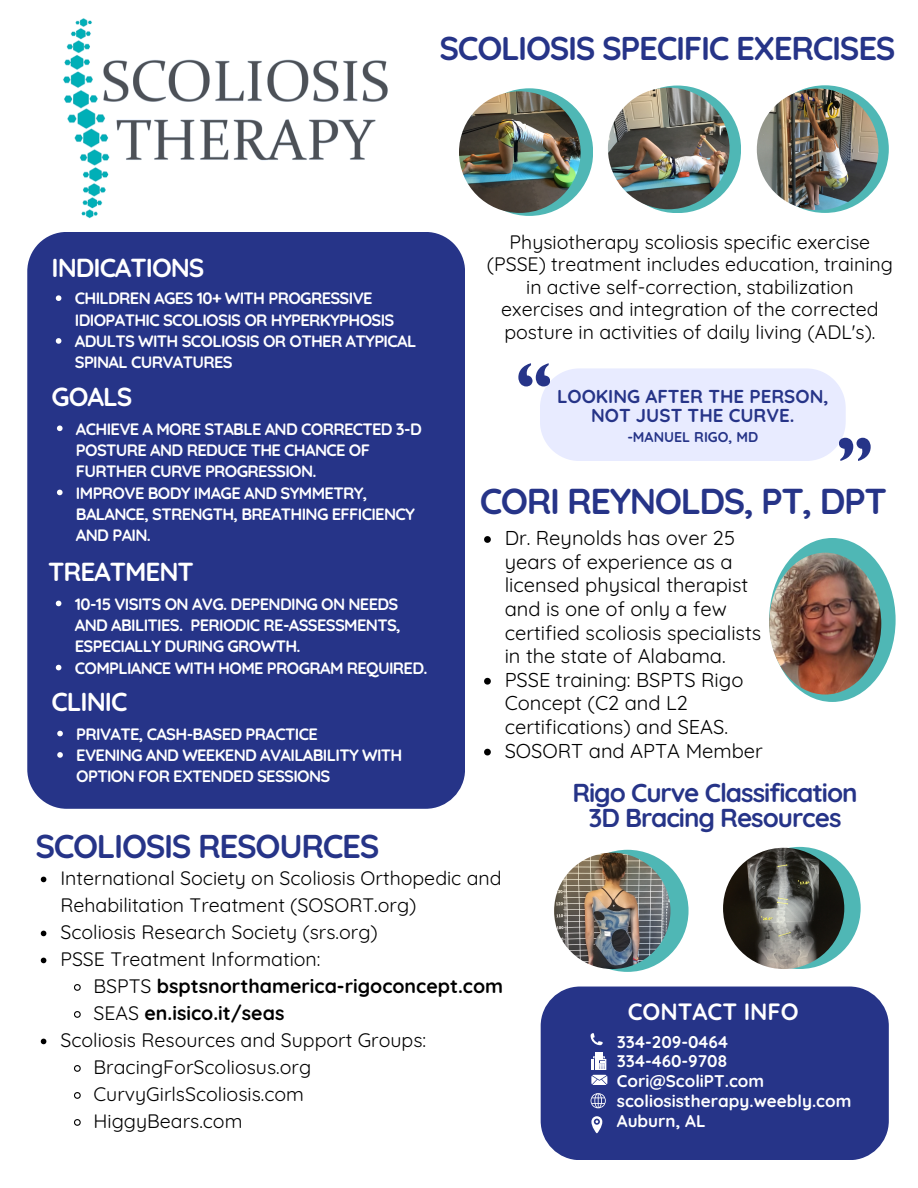
<style>
.page{position:relative;width:918px;height:1188px;background:#fff}
.page>*{position:absolute;margin:0;border:0;box-sizing:border-box;transform-origin:0 0}
.t1{font:700 36px "Quicksand";letter-spacing:-.04em;color:#263488}
.t2{font:700 33px "Quicksand";letter-spacing:-.04em;color:#263488}
.t3{font:700 26.1px "Quicksand";letter-spacing:-.04em;color:#fff}
.t4{font:700 25.95px "Quicksand";letter-spacing:-.04em;color:#263488}
.t5{font:700 23.55px "Quicksand";color:#fff}
.t6{font:20.1px/23.7px "Quicksand";color:#000}
.t7{font:19.5px/22.5px "Quicksand";color:#000}
.t8{font:700 19.5px "Quicksand";color:#000}
.t9{font:700 18.75px/19.2px "Quicksand";color:#263488;text-align:center}
.t10{font:700 16.95px "Quicksand";color:#fff}
.t11{font:700 16.5px/21.3px "Quicksand";letter-spacing:-.04em;color:#fff}
.t12{font:700 14.25px "Quicksand";color:#263488}
.s1{font-weight:400}
</style>
<div class="page">
<div style="left:466px;top:88px;width:127px;height:128px;background:#4fb7b5;border-radius:50%"></div>
<svg style="left:761px;top:85px;width:128px;height:128px;background:#59b7b4"></svg>
<div style="left:613px;top:86px;width:128px;height:127px;background:#4fb7b5;border-radius:50%"></div>
<img style="left:459px;top:91px;width:122px;height:122px;border-radius:50%">
<img style="left:757px;top:89px;width:121px;height:121px;border-radius:50%">
<img style="left:608px;top:88px;width:122px;height:121px;border-radius:50%">
<img style="left:63px;top:18px;width:325px;height:201px">
<svg style="left:518px;top:363px;width:352px;height:98px"></svg>
<div style="left:769px;top:538px;width:127px;height:164px;background:#4fb7b5;border-radius:50%"></div>
<img style="left:769px;top:553px;width:112px;height:142px;border-radius:50%">
<div style="left:27px;top:232px;width:438px;height:577px;background:#263488"></div>
<svg style="left:484px;top:536px;width:7px;height:7px"></svg>
<svg style="left:484px;top:678px;width:7px;height:7px"></svg>
<svg style="left:484px;top:749px;width:7px;height:6px"></svg>
<div style="left:566px;top:850px;width:123px;height:122px;background:#4fb7b5;border-radius:50%"></div>
<img style="left:554px;top:853px;width:116px;height:116px;border-radius:50%">
<div style="left:739px;top:847px;width:122px;height:122px;background:#4fb7b5;border-radius:50%"></div>
<img style="left:723px;top:848px;width:121px;height:121px;border-radius:50%">
<svg style="left:41px;top:877px;width:5px;height:5px"></svg>
<svg style="left:41px;top:931px;width:5px;height:5px"></svg>
<svg style="left:41px;top:958px;width:5px;height:5px"></svg>
<svg style="left:74px;top:984px;width:7px;height:7px"></svg>
<svg style="left:74px;top:1011px;width:7px;height:7px"></svg>
<svg style="left:41px;top:1039px;width:5px;height:5px"></svg>
<svg style="left:74px;top:1065px;width:7px;height:7px"></svg>
<svg style="left:74px;top:1092px;width:7px;height:7px"></svg>
<svg style="left:74px;top:1119px;width:7px;height:7px"></svg>
<svg style="left:57px;top:426px;width:6px;height:5px"></svg>
<svg style="left:57px;top:490px;width:6px;height:5px"></svg>
<svg style="left:57px;top:731px;width:6px;height:5px"></svg>
<svg style="left:57px;top:752px;width:6px;height:6px"></svg>
<svg style="left:56px;top:601px;width:5px;height:5px"></svg>
<svg style="left:56px;top:665px;width:5px;height:5px"></svg>
<div style="left:541px;top:987px;width:348px;height:173px;background:#263488;border-radius:39px"></div>
<svg style="left:591px;top:1033px;width:12px;height:12px"></svg>
<svg style="left:591px;top:1093px;width:15px;height:15px"></svg>
<svg style="left:591px;top:1116px;width:11px;height:17px"></svg>
<div style="left:595px;top:1052px;width:8px;height:6px;background:#fff"></div>
<svg style="left:591px;top:1056px;width:16px;height:29px"></svg>
<svg style="left:56px;top:295px;width:5px;height:6px"></svg>
<svg style="left:56px;top:338px;width:5px;height:6px"></svg>
<p class="t2" style="left:440px;top:27px;width:457px">SCOLIOSIS SPECIFIC EXERCISES</p>
<p class="t3" style="left:52px;top:251px;width:154px">INDICATIONS</p>
<p class="t11" style="left:75px;top:288px;width:321px">CHILDREN AGES 10+ WITH PROGRESSIVE<br>IDIOPATHIC SCOLIOSIS OR HYPERKYPHOSIS</p>
<p class="t11" style="left:75px;top:330px;width:343px">ADULTS WITH SCOLIOSIS OR OTHER ATYPICAL<br>SPINAL CURVATURES</p>
<p class="t3" style="left:52px;top:380px;width:82px">GOALS</p>
<p class="t11" style="left:76px;top:418px;width:347px">ACHIEVE A MORE STABLE AND CORRECTED 3-D<br>POSTURE AND REDUCE THE CHANCE OF<br>FURTHER CURVE PROGRESSION.</p>
<p class="t11" style="left:76px;top:482px;width:341px">IMPROVE BODY IMAGE AND SYMMETRY,<br>BALANCE, STRENGTH, BREATHING EFFICIENCY<br>AND PAIN.</p>
<p class="t3" style="left:48px;top:555px;width:147px">TREATMENT</p>
<p class="t11" style="left:75px;top:593px;width:327px">10-15 VISITS ON AVG. DEPENDING ON NEEDS<br>AND ABILITIES. PERIODIC RE-ASSESSMENTS,<br>ESPECIALLY DURING GROWTH.</p>
<p class="t11" style="left:75px;top:657px;width:354px">COMPLIANCE WITH HOME PROGRAM REQUIRED.</p>
<p class="t3" style="left:52px;top:685px;width:77px">CLINIC</p>
<p class="t11" style="left:76px;top:723px;width:243px">PRIVATE, CASH-BASED PRACTICE</p>
<p class="t11" style="left:76px;top:744px;width:328px">EVENING AND WEEKEND AVAILABILITY WITH<br>OPTION FOR EXTENDED SESSIONS</p>
<p class="t2" style="left:35px;top:825px;width:346px">SCOLIOSIS RESOURCES</p>
<p class="t7" style="left:487px;top:230px;width:408px;text-align:center">Physiotherapy scoliosis specific exercise (PSSE) treatment includes education, training in active self-correction, stabilization exercises and integration of the corrected posture in activities of daily living (ADL's).</p>
<p class="t9" style="left:557px;top:386px;width:273px">LOOKING AFTER THE PERSON,<br>NOT JUST THE CURVE.</p>
<p class="t12" style="left:627px;top:428px;width:132px">-MANUEL RIGO, MD</p>
<p class="t1" style="left:480px;top:478px;width:409px">CORI REYNOLDS, PT, DPT</p>
<p class="t6" style="left:505px;top:526px;width:258px">Dr. Reynolds has over 25 years of experience as a licensed physical therapist and is one of only a few certified scoliosis specialists in the state of Alabama.</p>
<p class="t6" style="left:505px;top:667px;width:240px">PSSE training: BSPTS Rigo<br>Concept (C2 and L2 certifications) and SEAS.</p>
<p class="t6" style="left:505px;top:738px;width:260px">SOSORT and APTA Member</p>
<p class="t4" style="left:572px;top:776px;width:287px">Rigo Curve Classification</p>
<p class="t4" style="left:588px;top:801px;width:255px">3D Bracing Resources</p>
<p class="t7" style="left:60px;top:864px;width:443px;line-height:27px">International Society on Scoliosis Orthopedic and<br>Rehabilitation Treatment (SOSORT.org)</p>
<p class="t7" style="left:60px;top:920px;width:319px">Scoliosis Research Society (srs.org)</p>
<p class="t7" style="left:60px;top:947px;width:262px">PSSE Treatment Information:</p>
<p class="t8" style="left:94px;top:973px;width:411px"><span class="s1">BSPTS</span> bsptsnorthamerica-rigoconcept.com</p>
<p class="t8" style="left:94px;top:1000px;width:192px"><span class="s1">SEAS</span> en.isico.it/seas</p>
<p class="t7" style="left:60px;top:1028px;width:367px">Scoliosis Resources and Support Groups:</p>
<p class="t7" style="left:94px;top:1055px;width:219px">BracingForScoliosus.org</p>
<p class="t7" style="left:94px;top:1082px;width:212px">CurvyGirlsScoliosis.com</p>
<p class="t7" style="left:94px;top:1109px;width:150px">HiggyBears.com</p>
<p class="t5" style="left:628px;top:996px;width:173px">CONTACT INFO</p>
<p class="t10" style="left:617px;top:1031px;width:113px">334-209-0464</p>
<p class="t10" style="left:617px;top:1050px;width:112px">334-460-9708</p>
<p class="t10" style="left:617px;top:1070px;width:149px">Cori@ScoliPT.com</p>
<p class="t10" style="left:617px;top:1090px;width:236px">scoliosistherapy.weebly.com</p>
<p class="t10" style="left:617px;top:1110px;width:90px">Auburn, AL</p>
</div>
